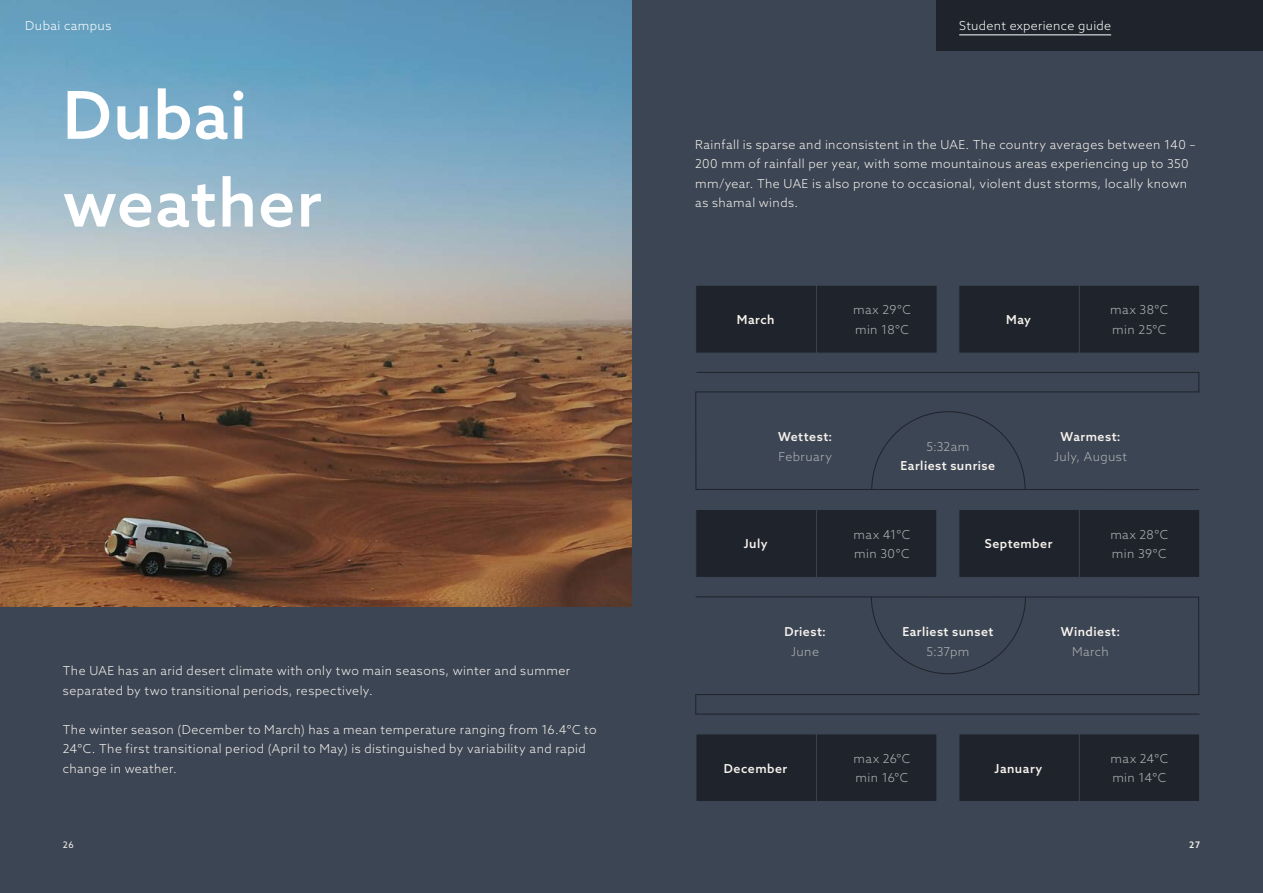
<style>
.page{position:relative;width:1263px;height:893px;background:#3c4553}
.page>*{position:absolute;margin:0;border:0;box-sizing:border-box;transform-origin:0 0}
.t1{font:500 66px/87.8px "Azo Sans";letter-spacing:.015em;color:#fff}
.t2{font:300 12.3px/19.5px "Azo Sans";letter-spacing:.035em;color:#f6f2ed}
.t3{font:300 12.3px/19.5px "Azo Sans";letter-spacing:.035em;color:#b1b3b5}
.t4{font:500 12.3px "Azo Sans";letter-spacing:.04em;color:#f6f2ed}
.t5{font:300 12.3px "Azo Sans";letter-spacing:.025em;color:#fff}
.t6{font:9px "Azo Sans";color:#f6f2ed}
.t7{font:500 9px "Azo Sans";color:#f6f2ed}
</style>
<div class="page">
<div style="left:696px;top:734px;width:241px;height:68px;background:#1f232b;border:1px solid #3c4553"></div>
<div style="left:958px;top:734px;width:242px;height:68px;background:#1f232b;border:1px solid #3c4553"></div>
<hr style="left:1079px;top:734px;width:1px;height:68px;background:#3c4553">
<hr style="left:816px;top:734px;width:1px;height:68px;background:#3c4553">
<div style="left:695px;top:509px;width:242px;height:69px;background:#1f232b;border:1px solid #3c4553"></div>
<div style="left:958px;top:509px;width:242px;height:69px;background:#1f232b;border:1px solid #3c4553"></div>
<hr style="left:1079px;top:509px;width:1px;height:69px;background:#3c4553">
<hr style="left:816px;top:509px;width:1px;height:69px;background:#3c4553">
<div style="left:695px;top:285px;width:242px;height:68px;background:#1f232b;border:1px solid #3c4553"></div>
<div style="left:958px;top:285px;width:242px;height:68px;background:#1f232b;border:1px solid #3c4553"></div>
<hr style="left:1079px;top:285px;width:1px;height:68px;background:#3c4553">
<hr style="left:816px;top:285px;width:1px;height:68px;background:#3c4553">
<svg style="left:695px;top:596px;width:505px;height:118px"></svg>
<svg style="left:695px;top:372px;width:504px;height:118px"></svg>
<svg style="left:871px;top:596px;width:155px;height:78px"></svg>
<svg style="left:871px;top:411px;width:154px;height:79px"></svg>
<img style="left:0;top:0;width:631px;height:607px">
<div style="left:937px;top:0;width:326px;height:51px;background:#1f232b"></div>
<hr style="left:959px;top:35px;width:152px;height:1px;background:#fff">
<p class="t5" style="left:25px;top:18px;width:88px">Dubai campus</p>
<h1 class="t1" style="left:63px;top:70px;width:261px">Dubai weather</h1>
<p class="t2" style="left:63px;top:661px;width:509px">The UAE has an arid desert climate with only two main seasons, winter and summer separated by two transitional periods, respectively.</p>
<p class="t2" style="left:63px;top:719px;width:535px">The winter season (December to March) has a mean temperature ranging from 16.4°C to<br>24°C. The first transitional period (April to May) is distinguished by variability and rapid change in weather.</p>
<p class="t5" style="left:959px;top:18px;width:153px">Student experience guide</p>
<p class="t2" style="left:695px;top:134px;width:502px">Rainfall is sparse and inconsistent in the UAE. The country averages between 140 – 200 mm of rainfall per year, with some mountainous areas experiencing up to 350 mm/year. The UAE is also prone to occasional, violent dust storms, locally known as shamal winds.</p>
<p class="t4" style="left:737px;top:312px;width:39px">March</p>
<p class="t3" style="left:853px;top:300px;width:59px">max 29°C min 18°C</p>
<p class="t4" style="left:1006px;top:312px;width:26px">May</p>
<p class="t3" style="left:1110px;top:300px;width:60px">max 38°C min 25°C</p>
<p class="t4" style="left:778px;top:429px;width:56px">Wettest:</p>
<p class="t3" style="left:778px;top:446px;width:55px">February</p>
<p class="t3" style="left:926px;top:436px;width:44px">5:32am</p>
<p class="t4" style="left:901px;top:458px;width:96px">Earliest sunrise</p>
<p class="t4" style="left:1061px;top:429px;width:62px">Warmest:</p>
<p class="t3" style="left:1054px;top:446px;width:74px">July, August</p>
<p class="t4" style="left:744px;top:536px;width:25px">July</p>
<p class="t3" style="left:853px;top:524px;width:58px">max 41°C min 30°C</p>
<p class="t4" style="left:985px;top:536px;width:69px">September</p>
<p class="t3" style="left:1110px;top:524px;width:59px">max 28°C min 39°C</p>
<p class="t4" style="left:784px;top:624px;width:43px">Driest:</p>
<p class="t3" style="left:791px;top:641px;width:29px">June</p>
<p class="t4" style="left:902px;top:624px;width:93px">Earliest sunset</p>
<p class="t3" style="left:926px;top:641px;width:45px">5:37pm</p>
<p class="t4" style="left:1061px;top:624px;width:61px">Windiest:</p>
<p class="t3" style="left:1072px;top:641px;width:38px">March</p>
<p class="t4" style="left:724px;top:760px;width:65px">December</p>
<p class="t3" style="left:853px;top:749px;width:58px">max 26°C min 16°C</p>
<p class="t4" style="left:995px;top:760px;width:49px">January</p>
<p class="t3" style="left:1110px;top:748px;width:59px">max 24°C min 14°C</p>
<p class="t6" style="left:63px;top:839px;width:13px">26</p>
<p class="t7" style="left:1189px;top:839px;width:12px">27</p>
</div>
